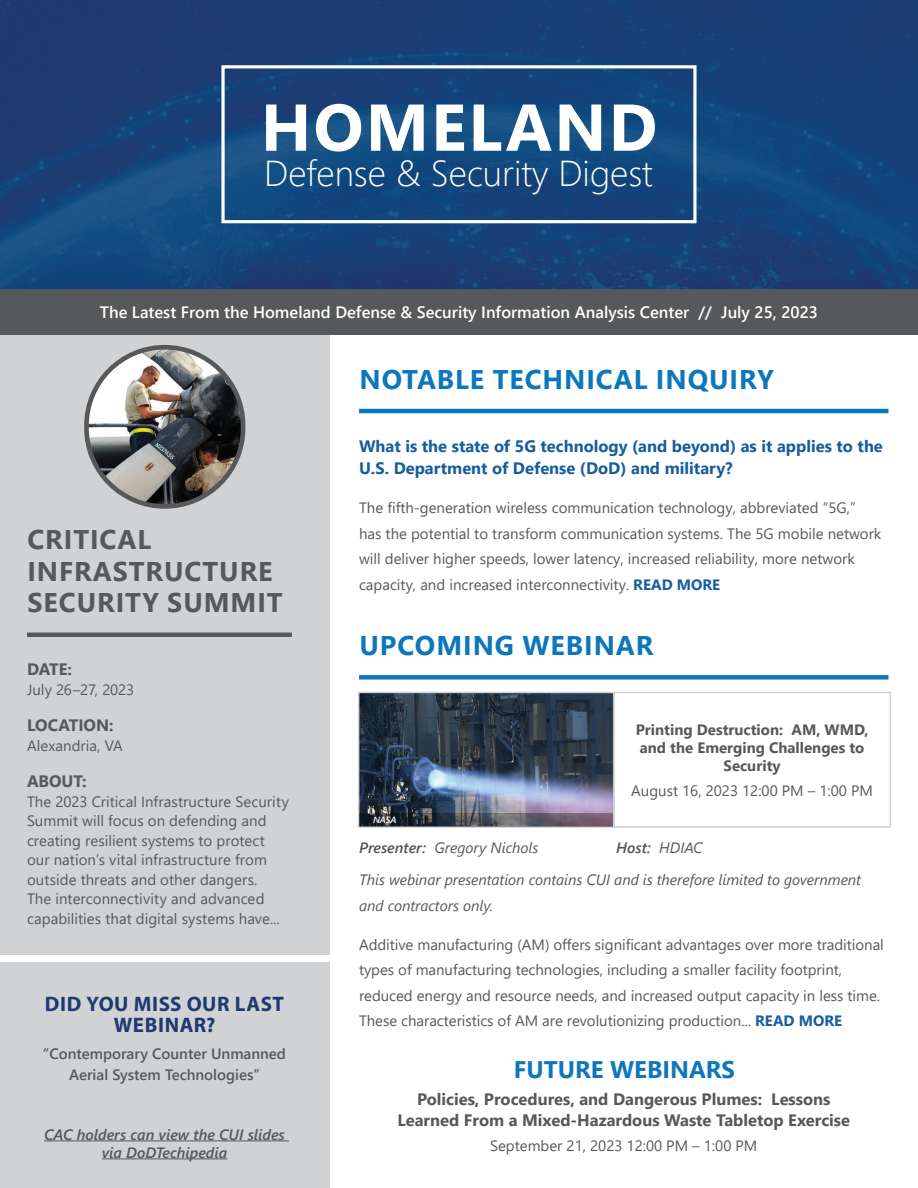
<style>
.page{position:relative;width:918px;height:1188px;background:#fff}
.page>*{position:absolute;margin:0;border:0;box-sizing:border-box;transform-origin:0 0}
.t1{font:700 66px "Segoe UI";letter-spacing:.035em;color:#fff}
.t2{font:300 36px "Segoe UI";color:#fff}
.t3{font:700 27px "Segoe UI";letter-spacing:.035em;color:#0d77bc}
.t4{font:700 27px/31.5px "Segoe UI";letter-spacing:.035em;color:#57585a}
.t5{font:700 24px "Segoe UI";color:#0d77bc}
.t6{font:700 21px/21px "Myriad Pro";letter-spacing:.03em;color:#1f3971;text-align:center}
.t7{font:700 16.5px/21px "Segoe UI";color:#57585a;text-align:center}
.t8{font:700 16.5px/22.5px "Segoe UI";color:#175d9e}
.t9{font:600 16.5px "Segoe UI";color:#fff}
.t10{font:15px/25.5px "Segoe UI";color:#57585a}
.t11{font:italic 15px/32.2px "Segoe UI";letter-spacing:-.005em;color:#57585a}
.t12{font:700 15px/18px "Segoe UI";color:#57585a;text-align:center}
.t13{font:600 15px/21px "Segoe UI";color:#57585a;text-align:center}
.t14{font:italic 600 15px/18px "Segoe UI";color:#57585a;text-align:center}
.t15{font:italic 600 9px "Segoe UI";color:#fff}
.s1{font-weight:700;color:#175d9e}
.s2{font-weight:600}
</style>
<div class="page">
<div style="left:0;top:335px;width:330px;height:619px;background:#d1d2d4"></div>
<div style="left:0;top:963px;width:330px;height:225px;background:#d1d2d4"></div>
<hr style="left:44px;top:1140px;width:245px;height:1px;background:#57585a">
<hr style="left:102px;top:1158px;width:125px;height:1px;background:#57585a">
<hr style="left:359px;top:409px;width:530px;height:4px;background:#0d77bc">
<div style="left:359px;top:675px;width:530px;height:5px;background:#0d77bc"></div>
<div style="left:0;top:289px;width:918px;height:46px;background:#57585a"></div>
<svg style="left:358px;top:691px;width:533px;height:137px"></svg>
<svg style="left:360px;top:814px;width:253px;height:13px;background:#4f4d56"></svg>
<hr style="left:27px;top:633px;width:265px;height:4px;background:#57585a">
<img style="left:86px;top:347px;width:157px;height:159px;border-radius:78px">
<div style="left:84px;top:345px;width:161px;height:164px;border:5px solid #57585a;border-radius:78px"></div>
<img style="left:0;top:0;width:918px;height:289px">
<div style="left:221px;top:65px;width:476px;height:158px;border:3px solid #fff"></div>
<h1 class="t1" style="left:261px;top:65px;width:398px">HOMELAND</h1>
<h2 class="t2" style="left:264px;top:139px;width:390px">Defense &amp; Security Digest</h2>
<p class="t9" style="left:100px;top:296px;width:720px">The Latest From the Homeland Defense &amp; Security Information Analysis Center // July 25, 2023</p>
<h3 class="t4" style="left:27px;top:522px;width:257px">CRITICAL<br>INFRASTRUCTURE<br>SECURITY SUMMIT</h3>
<p class="t7" style="left:27px;top:658px;width:47px">DATE:</p>
<p class="t10" style="left:27px;top:675px;width:109px">July 26–27, 2023</p>
<p class="t7" style="left:27px;top:714px;width:88px">LOCATION:</p>
<p class="t10" style="left:27px;top:731px;width:97px">Alexandria, VA</p>
<p class="t7" style="left:27px;top:770px;width:61px">ABOUT:</p>
<p class="t10" style="left:27px;top:790px;width:263px;line-height:19.5px">The 2023 Critical Infrastructure Security Summit will focus on defending and creating resilient systems to protect our nation’s vital infrastructure from outside threats and other dangers.<br>The interconnectivity and advanced capabilities that digital systems have...</p>
<h3 class="t6" style="left:45px;top:992px;width:241px">DID YOU MISS OUR LAST<br>WEBINAR?</h3>
<p class="t13" style="left:43px;top:1042px;width:244px">“Contemporary Counter Unmanned<br>Aerial System Technologies”</p>
<p class="t14" style="left:44px;top:1123px;width:242px">CAC holders can view the CUI slides via DoDTechipedia</p>
<h3 class="t3" style="left:360px;top:353px;width:416px">NOTABLE TECHNICAL INQUIRY</h3>
<p class="t8" style="left:359px;top:433px;width:525px">What is the state of 5G technology (and beyond) as it applies to the<br>U.S. Department of Defense (DoD) and military?</p>
<p class="t10" style="left:359px;top:494px;width:524px">The fifth-generation wireless communication technology, abbreviated “5G,” has the potential to transform communication systems. The 5G mobile network will deliver higher speeds, lower latency, increased reliability, more network capacity, and increased interconnectivity. <span class="s1">READ MORE</span></p>
<h3 class="t3" style="left:360px;top:620px;width:296px">UPCOMING WEBINAR</h3>
<p class="t15" style="left:373px;top:812px;width:25px">NASA</p>
<p class="t12" style="left:636px;top:719px;width:234px">Printing Destruction: AM, WMD, and the Emerging Challenges to<br>Security</p>
<p class="t10" style="left:631px;top:776px;width:243px">August 16, 2023 12:00 PM – 1:00 PM</p>
<p class="t11" style="left:359px;top:829px;width:181px"><span class="s2">Presenter:</span> Gregory Nichols</p>
<p class="t11" style="left:359px;top:829px;width:504px;text-indent:257px"><span class="s2">Host:</span> HDIAC<br>This webinar presentation contains CUI and is therefore limited to government</p>
<p class="t11" style="left:359px;top:887px;width:135px">and contractors only.</p>
<p class="t10" style="left:359px;top:930px;width:526px">Additive manufacturing (AM) offers significant advantages over more traditional types of manufacturing technologies, including a smaller facility footprint, reduced energy and resource needs, and increased output capacity in less time.<br>These characteristics of AM are revolutionizing production... <span class="s1">READ MORE</span></p>
<h3 class="t5" style="left:514px;top:1046px;width:223px">FUTURE WEBINARS</h3>
<p class="t7" style="left:397px;top:1088px;width:454px">Policies, Procedures, and Dangerous Plumes: Lessons<br>Learned From a Mixed-Hazardous Waste Tabletop Exercise</p>
<p class="t10" style="left:490px;top:1132px;width:269px">September 21, 2023 12:00 PM – 1:00 PM</p>
</div>
